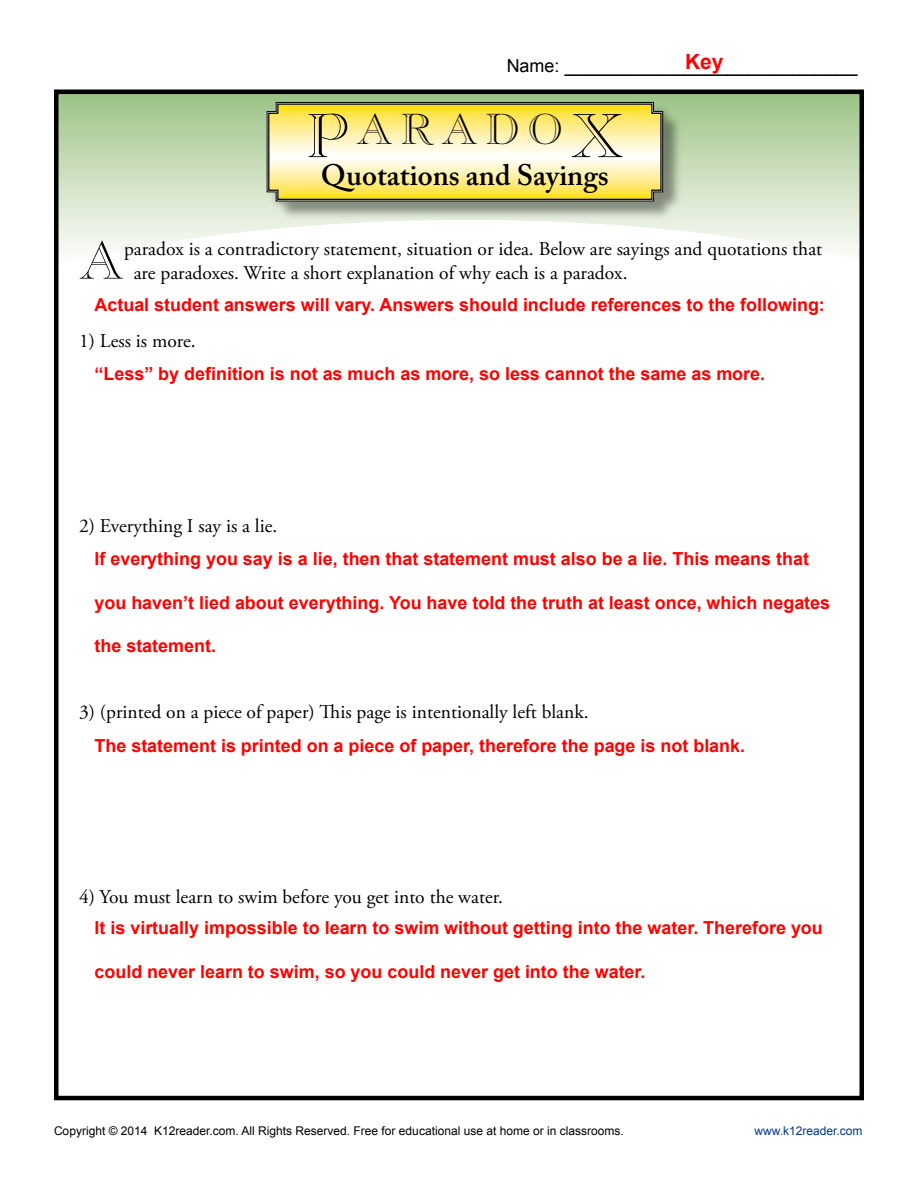
<style>
.page{position:relative;width:918px;height:1188px;background:#fff}
.page>*{position:absolute;margin:0;border:0;box-sizing:border-box;transform-origin:0 0}
.t1{font:52.8px "Caslon Open Face";color:#000}
.t2{font:42.75px "Caslon Open Face";letter-spacing:.17em;color:#000}
.t3{font:600 29.4px "Adobe Caslon Pro";color:#000}
.t4{font:700 21px "Arial";color:#f00}
.t5{font:19.5px/23.4px "Adobe Garamond Pro";color:#000}
.t6{font:19.5px "Arial";color:#000}
.t7{font:700 18px "Arial";color:#f00}
.t8{font:12px "Arial";color:#000}
.t9{font:12px "Arial";color:#003882}
.s1{font-size:18px}
.s2{font-size:61.05px}
</style>
<div class="page">
<svg style="left:54px;top:89px;width:810px;height:162px"></svg>
<div style="left:267px;top:103px;width:416px;height:119px;background:#000;opacity:.4"></div>
<svg style="left:266px;top:101px;width:398px;height:101px;background:#eee090"></svg>
<div style="left:54px;top:90px;width:810px;height:1010px;border:4px solid #000"></div>
<p class="t4" style="left:685px;top:48px;width:40px">Key</p>
<p class="t6" style="left:507px;top:52px;width:352px"><span class="s1">Name:</span> ___________________________</p>
<h2 class="t2" style="left:306px;top:104px;width:319px"><span class="s2">P</span>ARADO<span class="s2">X</span></h2>
<h3 class="t3" style="left:321px;top:158px;width:289px">Quotations and Sayings</h3>
<h1 class="t1" style="left:79px;top:229px;width:46px">A</h1>
<p class="t5" style="left:134px;top:238px;width:690px;text-indent:-10px">paradox is a contradictory statement, situation or idea. Below are sayings and quotations that are paradoxes. Write a short explanation of why each is a paradox.</p>
<p class="t7" style="left:94px;top:293px;width:732px">Actual student answers will vary. Answers should include references to the following:</p>
<p class="t5" style="left:79px;top:330px;width:118px">1) Less is more.</p>
<p class="t7" style="left:94px;top:362px;width:672px">“Less” by definition is not as much as more, so less cannot the same as more.</p>
<p class="t5" style="left:79px;top:515px;width:200px">2) Everything I say is a lie.</p>
<p class="t7" style="left:94px;top:547px;width:716px">If everything you say is a lie, then that statement must also be a lie. This means that</p>
<p class="t7" style="left:94px;top:591px;width:737px">you haven’t lied about everything. You have told the truth at least once, which negates</p>
<p class="t7" style="left:94px;top:634px;width:123px">the statement.</p>
<p class="t5" style="left:79px;top:701px;width:511px">3) (printed on a piece of paper) This page is intentionally left blank.</p>
<p class="t7" style="left:94px;top:734px;width:652px">The statement is printed on a piece of paper, therefore the page is not blank.</p>
<p class="t5" style="left:79px;top:886px;width:425px">4) You must learn to swim before you get into the water.</p>
<p class="t7" style="left:94px;top:916px;width:730px">It is virtually impossible to learn to swim without getting into the water. Therefore you</p>
<p class="t7" style="left:94px;top:960px;width:553px">could never learn to swim, so you could never get into the water.</p>
<p class="t8" style="left:54px;top:1123px;width:571px">Copyright © 2014 K12reader.com. All Rights Reserved. Free for educational use at home or in classrooms.</p>
<p class="t9" style="left:754px;top:1123px;width:110px">www.k12reader.com</p>
</div>
